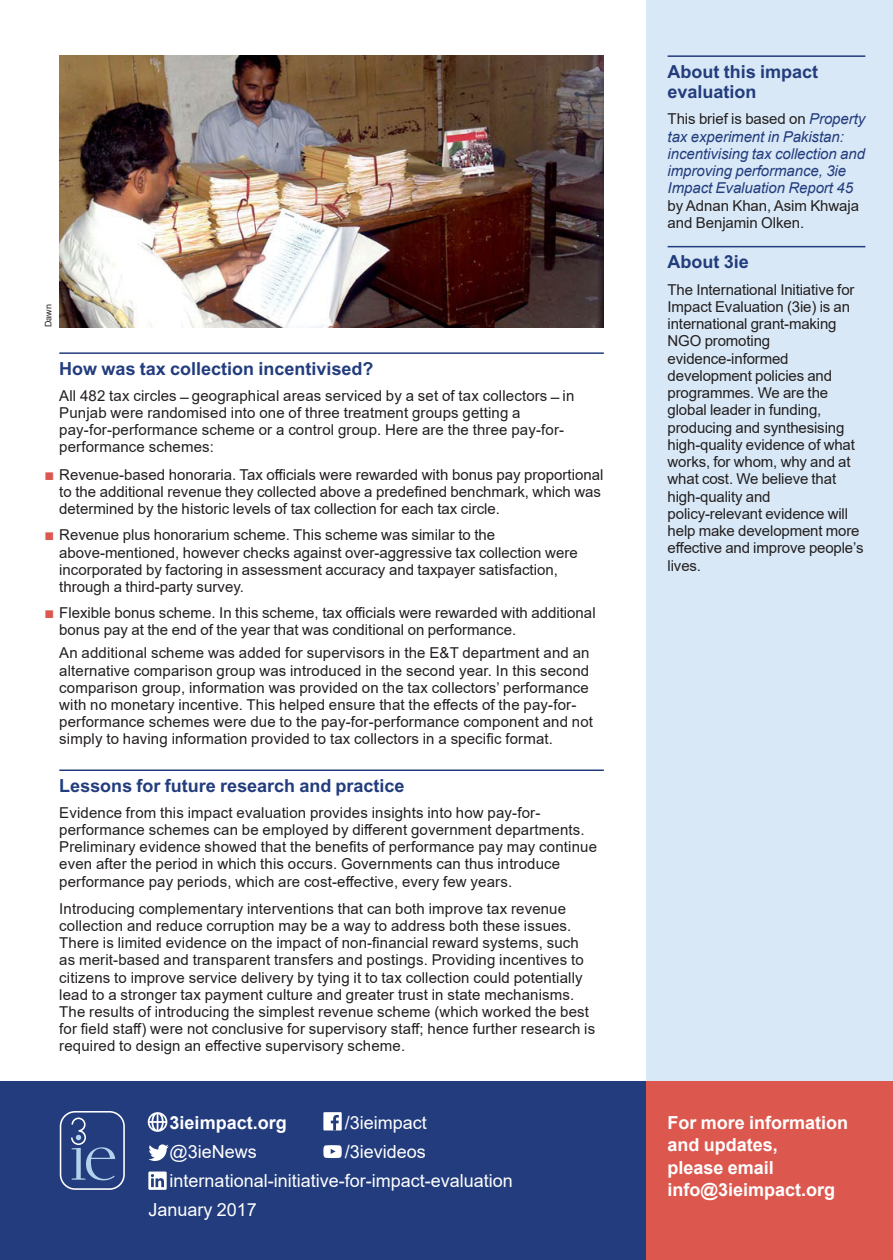
<style>
.page{position:relative;width:893px;height:1260px;background:#fff}
.page>*{position:absolute;margin:0;border:0;box-sizing:border-box;transform-origin:0 0}
.a_heading{font:700 18px/20.2px "Arial MT Std";color:#223c7d}
.body_text{font:18px "Arial";color:#fff}
.body_text-2{font:700 18px/22.5px "Arial";color:#fff}
.body_text-3{font:15px/17.1px "Arial";letter-spacing:.01em;color:#231f20}
.body_text-4{font:15px/17.2px "Arial";letter-spacing:-.01em;color:#231f20}
.body_text-5{font:italic 15px/17.2px "Arial";letter-spacing:-.005em;color:#223c7d}
.body_text-6{font:9px "Arial";color:#231f20}
.s1{font-style:normal;color:#231f20}
</style>
<div class="page">
<div style="left:646px;top:0;width:247px;height:1081px;background:#d8e8f6"></div>
<hr style="left:668px;top:55px;width:197px;height:2px;background:#223c7d">
<hr style="left:668px;top:246px;width:197px;height:1px;background:#223c7d">
<hr style="left:59px;top:770px;width:545px;height:1px;background:#223c7d">
<hr style="left:59px;top:352px;width:545px;height:2px;background:#223c7d">
<div style="left:0;top:1081px;width:646px;height:179px;background:#223c7d"></div>
<div style="left:646px;top:1081px;width:247px;height:179px;background:#dc584f"></div>
<svg style="left:148px;top:1144px;width:21px;height:17px"></svg>
<div style="left:148px;top:1172px;width:19px;height:18px;background:#fff"></div>
<svg style="left:151px;top:1174px;width:13px;height:13px"></svg>
<svg style="left:323px;top:1145px;width:19px;height:13px"></svg>
<div style="left:323px;top:1112px;width:19px;height:18px;background:#fff"></div>
<svg style="left:331px;top:1115px;width:8px;height:15px"></svg>
<svg style="left:148px;top:1112px;width:19px;height:20px"></svg>
<svg style="left:60px;top:1111px;width:65px;height:79px"></svg>
<div style="left:61px;top:1113px;width:62px;height:75px;background:#223c7d;border-radius:14px"></div>
<svg style="left:71px;top:1118px;width:44px;height:63px"></svg>
<img style="left:60px;top:55px;width:544px;height:272px">
<p class="body_text-6" style="left:42px;top:327px;width:25px;rotate:-90deg">Dawn</p>
<p class="a_heading" style="left:59px;top:358px;width:316px">How was tax collection incentivised?</p>
<p class="body_text-3" style="left:59px;top:387px;width:517px">All 482 tax circles ̶geographical areas serviced by a set of tax collectors ̶in Punjab were randomised into one of three treatment groups getting a pay-for-performance scheme or a control group. Here are the three pay-for&shy;performance schemes:</p>
<p class="body_text-3" style="left:59px;top:466px;width:546px">Revenue-based honoraria. Tax officials were rewarded with bonus pay proportional to the additional revenue they collected above a predefined benchmark, which was determined by the historic levels of tax collection for each tax circle.</p>
<p class="body_text-3" style="left:59px;top:527px;width:520px">Revenue plus honorarium scheme. This scheme was similar to the above-mentioned, however checks against over-aggressive tax collection were incorporated by factoring in assessment accuracy and taxpayer satisfaction, through a third-party survey.</p>
<p class="body_text-3" style="left:59px;top:604px;width:538px">Flexible bonus scheme. In this scheme, tax officials were rewarded with additional bonus pay at the end of the year that was conditional on performance.</p>
<p class="body_text-3" style="left:59px;top:645px;width:535px">An additional scheme was added for supervisors in the E&amp;T department and an alternative comparison group was introduced in the second year. In this second comparison group, information was provided on the tax collectors’ performance with no monetary incentive. This helped ensure that the effects of the pay-for&shy;performance schemes were due to the pay-for-performance component and not simply to having information provided to tax collectors in a specific format.</p>
<p class="a_heading" style="left:59px;top:775px;width:347px">Lessons for future research and practice</p>
<p class="body_text-3" style="left:59px;top:804px;width:539px">Evidence from this impact evaluation provides insights into how pay-for&shy;performance schemes can be employed by different government departments.<br>Preliminary evidence showed that the benefits of performance pay may continue even after the period in which this occurs. Governments can thus introduce performance pay periods, which are cost-effective, every few years.</p>
<p class="body_text-3" style="left:59px;top:900px;width:537px">Introducing complementary interventions that can both improve tax revenue collection and reduce corruption may be a way to address both these issues.<br>There is limited evidence on the impact of non-financial reward systems, such as merit-based and transparent transfers and postings. Providing incentives to citizens to improve service delivery by tying it to tax collection could potentially lead to a stronger tax payment culture and greater trust in state mechanisms.<br>The results of introducing the simplest revenue scheme (which worked the best for field staff) were not conclusive for supervisory staff; hence further research is required to design an effective supervisory scheme.</p>
<p class="body_text" style="left:345px;top:1110px;width:84px">/3ieimpact</p>
<p class="body_text" style="left:345px;top:1139px;width:83px">/3ievideos</p>
<p class="body_text-2" style="left:170px;top:1111px;width:119px">3ieimpact.org</p>
<p class="body_text" style="left:170px;top:1139px;width:89px">@3ieNews</p>
<p class="body_text" style="left:170px;top:1168px;width:345px">international-initiative-for-impact-evaluation</p>
<p class="body_text" style="left:148px;top:1198px;width:110px">January 2017</p>
<p class="a_heading" style="left:668px;top:61px;width:152px">About this impact evaluation</p>
<p class="body_text-5" style="left:668px;top:111px;width:199px"><span class="s1">This brief is based on</span> Property tax experiment in Pakistan: incentivising tax collection and improving performance, 3ie<br>Impact Evaluation Report 45 <span class="s1">by Adnan Khan, Asim Khwaja and Benjamin Olken.</span></p>
<p class="a_heading" style="left:668px;top:252px;width:83px">About 3ie</p>
<p class="body_text-4" style="left:668px;top:281px;width:197px">The International Initiative for<br>Impact Evaluation (3ie) is an international grant-making<br>NGO promoting evidence-informed development policies and programmes. We are the global leader in funding, producing and synthesising high-quality evidence of what works, for whom, why and at what cost. We believe that high-quality and policy-relevant evidence will help make development more effective and improve people’s lives.</p>
<p class="body_text-2" style="left:668px;top:1111px;width:182px">For more information and updates,<br>please email info@3ieimpact.org</p>
</div>
